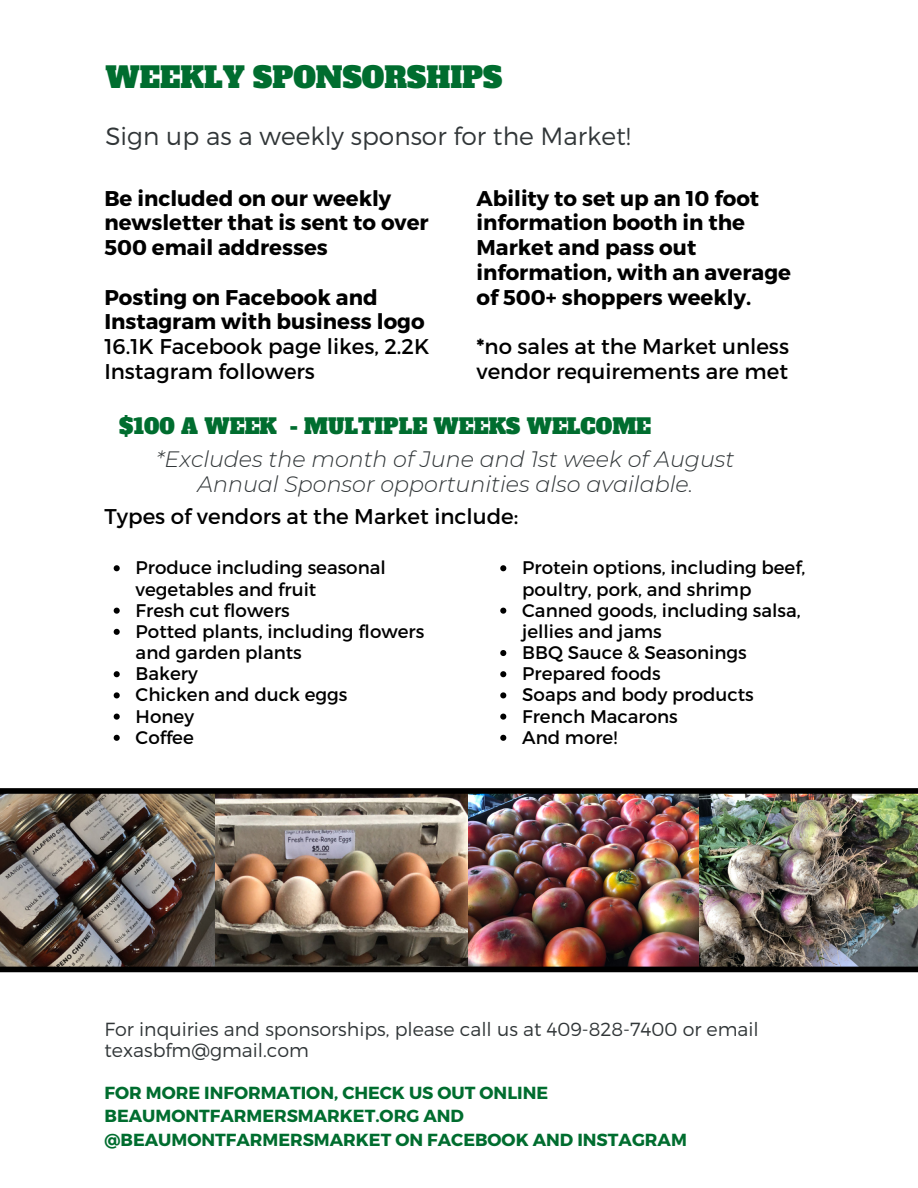
<style>
.page{position:relative;width:918px;height:1188px;background:#fff}
.page>*{position:absolute;margin:0;border:0;box-sizing:border-box;transform-origin:0 0}
.t1{font:28.5px "Alfa Slab One";color:#006d2f}
.t2{font:300 24.9px "Montserrat";color:#313638}
.t3{font:italic 300 22.2px/25.8px "Montserrat";color:#313638;text-align:center}
.t4{font:700 21.3px/24.8px "Montserrat";color:#000}
.t5{font:21.3px/24.8px "Montserrat";color:#000}
.t6{font:21px "Alfa Slab One";color:#006d2f}
.t7{font:300 18.9px/21.1px "Montserrat";color:#313638}
.t8{font:18.3px/21.1px "Montserrat";color:#000}
.t9{font:700 17.4px/23.7px "Montserrat";color:#006d2f}
.s1{font-weight:700}
</style>
<div class="page">
<img style="left:698px;top:794px;width:220px;height:173px">
<img style="left:214px;top:794px;width:484px;height:173px">
<img style="left:0;top:794px;width:214px;height:173px">
<div style="left:0;top:788px;width:918px;height:6px;background:#000"></div>
<div style="left:0;top:967px;width:918px;height:5px;background:#000"></div>
<svg style="left:114px;top:565px;width:6px;height:6px"></svg>
<svg style="left:114px;top:608px;width:6px;height:6px"></svg>
<svg style="left:114px;top:629px;width:6px;height:6px"></svg>
<svg style="left:114px;top:671px;width:6px;height:6px"></svg>
<svg style="left:114px;top:692px;width:6px;height:6px"></svg>
<svg style="left:114px;top:714px;width:6px;height:6px"></svg>
<svg style="left:114px;top:735px;width:6px;height:6px"></svg>
<svg style="left:500px;top:565px;width:6px;height:6px"></svg>
<svg style="left:500px;top:608px;width:6px;height:6px"></svg>
<svg style="left:500px;top:650px;width:6px;height:6px"></svg>
<svg style="left:500px;top:671px;width:6px;height:6px"></svg>
<svg style="left:500px;top:692px;width:6px;height:6px"></svg>
<svg style="left:500px;top:714px;width:6px;height:6px"></svg>
<svg style="left:500px;top:735px;width:6px;height:6px"></svg>
<h1 class="t1" style="left:105px;top:59px;width:399px">WEEKLY SPONSORSHIPS</h1>
<h2 class="t2" style="left:105px;top:120px;width:527px">Sign up as a weekly sponsor for the Market!</h2>
<p class="t4" style="left:104px;top:185px;width:326px">Be included on our weekly newsletter that is sent to over<br>500 email addresses</p>
<p class="t4" style="left:104px;top:284px;width:322px">Posting on Facebook and<br>Instagram with business logo</p>
<p class="t5" style="left:104px;top:333px;width:327px">16.1K Facebook page likes, 2.2K<br>Instagram followers</p>
<p class="t4" style="left:477px;top:185px;width:316px">Ability to set up an 10 foot information booth in the<br>Market and pass out information, with an average of 500+ shoppers weekly.</p>
<p class="t5" style="left:477px;top:333px;width:314px"><span class="s1">*</span>no sales at the Market unless vendor requirements are met</p>
<p class="t6" style="left:119px;top:412px;width:534px">$100 A WEEK - MULTIPLE WEEKS WELCOME</p>
<p class="t3" style="left:156px;top:446px;width:580px">*Excludes the month of June and 1st week of August<br>Annual Sponsor opportunities also available.</p>
<p class="t5" style="left:105px;top:503px;width:415px">Types of vendors at the Market include:</p>
<p class="t8" style="left:136px;top:556px;width:290px">Produce including seasonal vegetables and fruit<br>Fresh cut flowers<br>Potted plants, including flowers and garden plants<br>Bakery<br>Chicken and duck eggs<br>Honey<br>Coffee</p>
<p class="t8" style="left:522px;top:556px;width:285px">Protein options, including beef, poultry, pork, and shrimp<br>Canned goods, including salsa, jellies and jams<br>BBQ Sauce &amp; Seasonings<br>Prepared foods<br>Soaps and body products<br>French Macarons<br>And more!</p>
<p class="t7" style="left:105px;top:1017px;width:656px">For inquiries and sponsorships, please call us at 409-828-7400 or email texasbfm@gmail.com</p>
<p class="t9" style="left:105px;top:1080px;width:584px">FOR MORE INFORMATION, CHECK US OUT ONLINE<br>BEAUMONTFARMERSMARKET.ORG AND @BEAUMONTFARMERSMARKET ON FACEBOOK AND INSTAGRAM</p>
</div>
